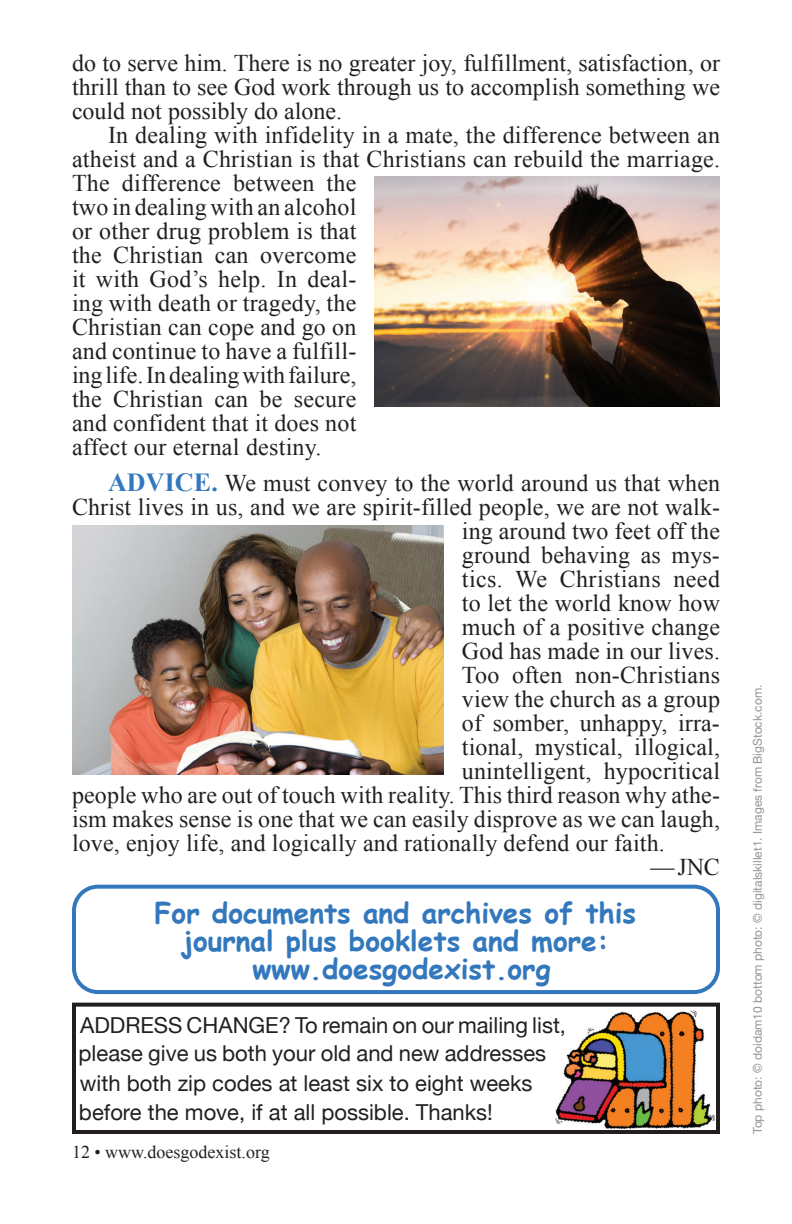
<style>
.page{position:relative;width:792px;height:1224px;background:#fff}
.page>*{position:absolute;margin:0;border:0;box-sizing:border-box;transform-origin:0 0}
.t1{font:700 28px/28px "Comic Sans MS";color:#3378bd;text-align:center}
.t2{font:24px/24px "Times New Roman";letter-spacing:.005em;color:#231f20;text-align:justify}
.t3{font:22px/29px "Helvetica Neue";color:#231f20}
.t4{font:18px "Times New Roman";color:#231f20}
.t5{font:12px "Helvetica Neue";color:#939598}
.s1{font-weight:700;font-size:26px;color:#3378bd}
</style>
<div class="page">
<div style="left:72px;top:1003px;width:648px;height:131px;border:4px solid #231f20"></div>
<img style="left:555px;top:1010px;width:159px;height:119px">
<div style="left:72px;top:885px;width:648px;height:109px;border:4px solid #3378bd;border-radius:24px"></div>
<img style="left:374px;top:176px;width:346px;height:231px">
<img style="left:72px;top:526px;width:372px;height:248px">
<p class="t2" style="left:72px;top:50px;width:650px">do to serve him. There is no greater joy, fulfillment, satisfaction, or thrill than to see God work through us to accomplish something we could not possibly do alone.</p>
<p class="t2" style="left:72px;top:122px;width:650px;text-align:left;text-indent:36px">In dealing with infidelity in a mate, the difference between an atheist and a Christian is that Christians can rebuild the marriage.<br>The difference between the<br>two in dealing with an alcohol<br>or other drug problem is that<br>the Christian can overcome<br>it with God’s help. In deal-<br>ing with death or tragedy, the<br>Christian can cope and go on<br>and continue to have a fulfill-<br>ing life. In dealing with failure,<br>the Christian can be secure<br>and confident that it does not<br>affect our eternal destiny.</p>
<p class="t2" style="left:108px;top:470px;width:614px"><span class="s1">ADVICE.</span> We must convey to the world around us that when</p>
<p class="t2" style="left:72px;top:494px;width:650px">Christ lives in us, and we are spirit-filled people, we are not walk-</p>
<p class="t2" style="left:462px;top:518px;width:260px">ing around two feet off the</p>
<p class="t2" style="left:462px;top:542px;width:260px">ground behaving as mys-</p>
<p class="t2" style="left:462px;top:566px;width:260px">tics. We Christians need</p>
<p class="t2" style="left:462px;top:590px;width:260px">to let the world know how</p>
<p class="t2" style="left:462px;top:614px;width:260px">much of a positive change</p>
<p class="t2" style="left:462px;top:638px;width:260px">God has made in our lives.</p>
<p class="t2" style="left:462px;top:662px;width:260px">Too often non-Christians</p>
<p class="t2" style="left:462px;top:686px;width:260px">view the church as a group</p>
<p class="t2" style="left:462px;top:710px;width:260px">of somber, unhappy, irra-</p>
<p class="t2" style="left:462px;top:734px;width:260px">tional, mystical, illogical,</p>
<p class="t2" style="left:462px;top:758px;width:260px">unintelligent, hypocritical</p>
<p class="t2" style="left:72px;top:782px;width:650px">people who are out of touch with reality. This third reason why athe-</p>
<p class="t2" style="left:72px;top:806px;width:650px">ism makes sense is one that we can easily disprove as we can laugh,</p>
<p class="t2" style="left:72px;top:830px;width:594px">love, enjoy life, and logically and rationally defend our faith.</p>
<p class="t2" style="left:650px;top:854px;width:71px">—JNC</p>
<p class="t1" style="left:155px;top:897px;width:483px">For documents and archives of this journal plus booklets and more: www.doesgodexist.org</p>
<p class="t3" style="left:79px;top:1011px;width:489px">ADDRESS CHANGE? To remain on our mailing list, please give us both your old and new addresses with both zip codes at least six to eight weeks before the move, if at all possible. Thanks!</p>
<p class="t4" style="left:72px;top:1140px;width:199px">12 • www.doesgodexist.org</p>
<p class="t5" style="left:749px;top:1134px;width:451px;rotate:-90deg">Top photo: © doidam10 bottom photo: © digitalskillet1. Images from BigStock.com.</p>
</div>
